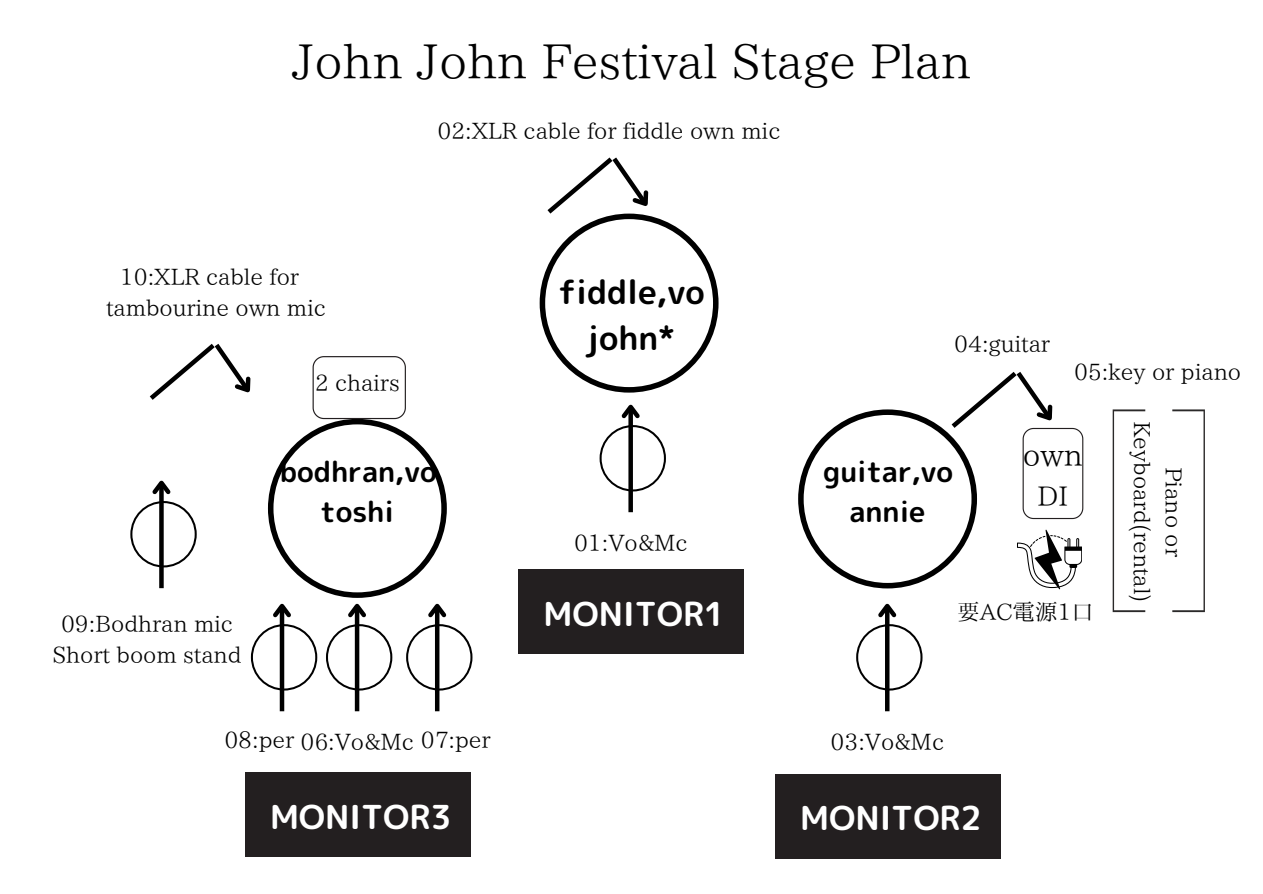
<style>
.page{position:relative;width:1263px;height:894px;background:#fff}
.page>*{position:absolute;margin:0;border:0;box-sizing:border-box;transform-origin:0 0}
.t1{font:48px "IP Aex Mincho";color:#000}
.t2{font:33px "rounded mplus 1 p bold";color:#fff}
.t3{font:33px/46.2px "rounded mplus 1 p bold";color:#000;text-align:center}
.t4{font:30px "IP Aex Mincho";color:#000}
.t5{font:28.5px/39.3px "rounded mplus 1 p bold";color:#000;text-align:center}
.t6{font:27px "IP Aex Mincho";color:#000}
.t7{font:22.5px/31.5px "IP Aex Mincho";color:#000;text-align:center}
</style>
<div class="page">
<svg style="left:540px;top:157px;width:178px;height:235px"></svg>
<div style="left:628px;top:407px;width:5px;height:105px;background:#000"></div>
<svg style="left:600px;top:404px;width:66px;height:87px"></svg>
<hr style="left:355px;top:606px;width:4px;height:105px;background:#000">
<hr style="left:885px;top:606px;width:4px;height:105px;background:#000">
<svg style="left:856px;top:603px;width:66px;height:87px"></svg>
<hr style="left:280px;top:606px;width:4px;height:105px;background:#000">
<hr style="left:435px;top:606px;width:4px;height:105px;background:#000">
<svg style="left:1172px;top:409px;width:33px;height:203px"></svg>
<svg style="left:1113px;top:409px;width:32px;height:203px"></svg>
<svg style="left:130px;top:343px;width:342px;height:347px"></svg>
<svg style="left:798px;top:372px;width:285px;height:217px"></svg>
<div style="left:519px;top:569px;width:225px;height:85px;background:#231f20"></div>
<div style="left:775px;top:773px;width:226px;height:85px;background:#231f20"></div>
<div style="left:245px;top:772px;width:226px;height:85px;background:#231f20"></div>
<h1 class="t1" style="left:292px;top:37px;width:681px">John John Festival Stage Plan</h1>
<p class="t7" style="left:437px;top:115px;width:344px">02:XLR cable for fiddle own mic</p>
<p class="t7" style="left:120px;top:261px;width:181px">10:XLR cable for</p>
<p class="t7" style="left:106px;top:291px;width:221px">tambourine own mic</p>
<p class="t7" style="left:315px;top:366px;width:87px">2 chairs</p>
<p class="t3" style="left:558px;top:268px;width:148px">fiddle,vo john*</p>
<p class="t7" style="left:954px;top:327px;width:97px">04:guitar</p>
<p class="t7" style="left:1074px;top:355px;width:169px">05:key or piano</p>
<p class="t7" style="left:61px;top:607px;width:174px">09:Bodhran mic</p>
<p class="t7" style="left:53px;top:638px;width:190px">Short boom stand</p>
<p class="t5" style="left:280px;top:452px;width:158px">bodhran,vo toshi</p>
<p class="t5" style="left:823px;top:452px;width:132px">guitar,vo annie</p>
<p class="t7" style="left:574px;top:526px;width:115px">01:Vo&amp;Mc</p>
<h5 class="t4" style="left:1023px;top:439px;width:61px">own</h5>
<h5 class="t6" style="left:1037px;top:481px;width:33px">DI</h5>
<p class="t2" style="left:544px;top:590px;width:183px">MONITOR1</p>
<p class="t7" style="left:957px;top:595px;width:131px">要AC電源1口</p>
<p class="t7" style="left:224px;top:724px;width:268px">08:per 06:Vo&amp;Mc 07:per</p>
<p class="t7" style="left:831px;top:725px;width:115px">03:Vo&amp;Mc</p>
<p class="t2" style="left:270px;top:793px;width:183px">MONITOR3</p>
<p class="t2" style="left:800px;top:794px;width:183px">MONITOR2</p>
<p class="t7" style="left:1190px;top:421px;width:183px;rotate:90deg">Piano or<br>Keyboard(rental)</p>
</div>
